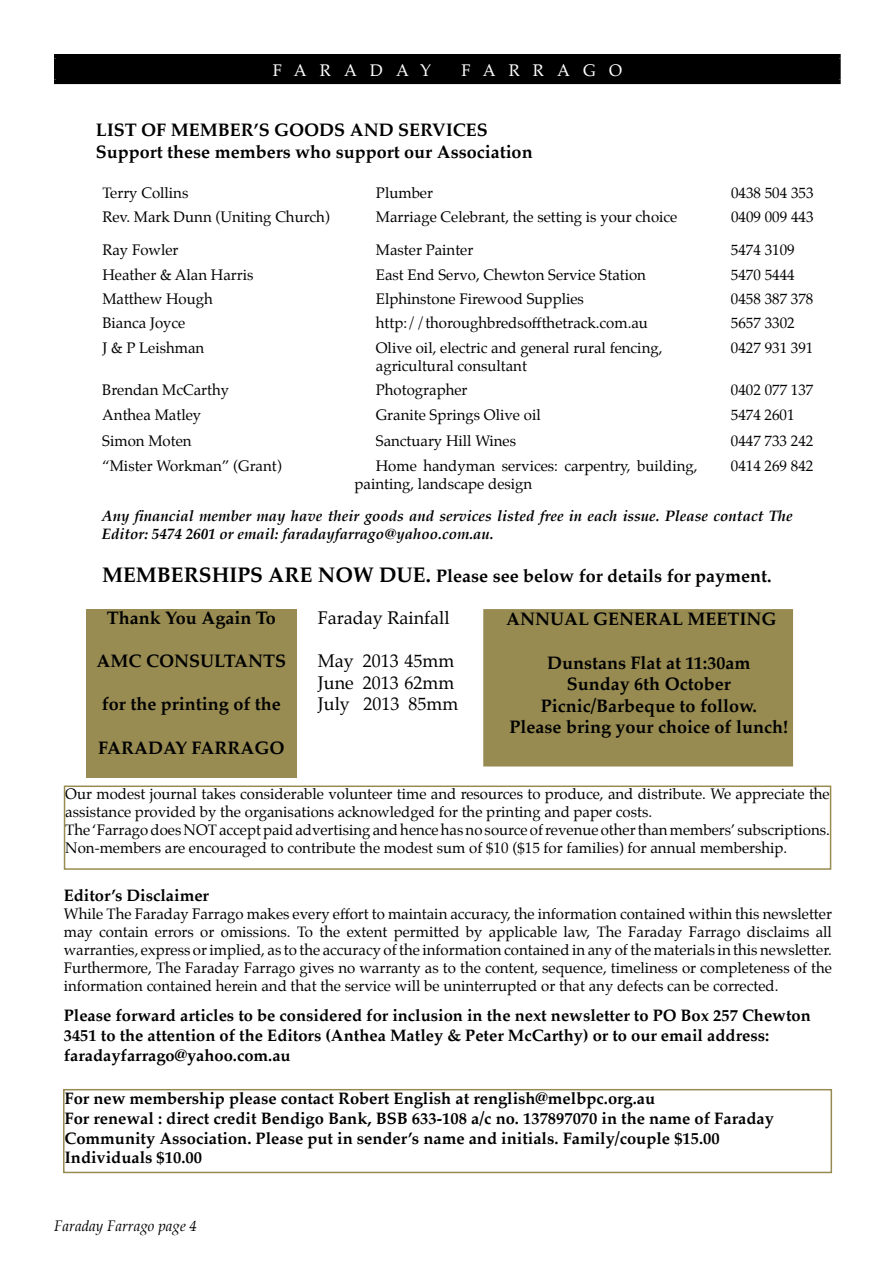
<style>
.page{position:relative;width:893px;height:1263px;background:#fff}
.page>*{position:absolute;margin:0;border:0;box-sizing:border-box;transform-origin:0 0}
.t1{font:700 18px/21.6px "Palatino";color:#000}
.t2{font:18px/21.6px "Palatino";color:#000}
.t3{font:700 16.5px/19.8px "Palatino";color:#000}
.t4{font:16.5px "Palatino";letter-spacing:.8em;color:#fff}
.t5{font:15px/18px "Palatino";color:#000}
.t6{font:italic 700 15px/18px "Palatino";color:#000}
.t7{font:italic 15px "Palatino";color:#000}
.s1{font-size:21px}
</style>
<div class="page">
<div style="left:56px;top:56px;width:782px;height:26px;background:#000"></div>
<div style="left:54px;top:54px;width:787px;height:5px;background:#000"></div>
<hr style="left:54px;top:59px;width:4px;height:21px;background:#000">
<div style="left:836px;top:59px;width:5px;height:21px;background:#000"></div>
<hr style="left:54px;top:80px;width:787px;height:4px;background:#000">
<div style="left:86px;top:609px;width:211px;height:168px;background:#988c52"></div>
<div style="left:63px;top:1089px;width:769px;height:84px;border:2px solid #978b51"></div>
<div style="left:64px;top:785px;width:767px;height:85px;border:2px solid #988c52"></div>
<div style="left:484px;top:610px;width:308px;height:156px;background:#978b51"></div>
<div style="left:483px;top:609px;width:310px;height:157px;border:2px solid #978b51"></div>
<p class="t4" style="left:273px;top:56px;width:160px">FARADAY</p>
<p class="t4" style="left:462px;top:56px;width:162px">FARRAGO</p>
<p class="t1" style="left:96px;top:119px;width:438px">LIST OF MEMBER’S GOODS AND SERVICES<br>Support these members who support our Association</p>
<p class="t5" style="left:102px;top:183px;width:87px">Terry Collins</p>
<p class="t5" style="left:376px;top:183px;width:59px">Plumber</p>
<p class="t5" style="left:731px;top:183px;width:84px">0438 504 353</p>
<p class="t5" style="left:102px;top:208px;width:229px">Rev. Mark Dunn (Uniting Church)</p>
<p class="t5" style="left:376px;top:208px;width:303px">Marriage Celebrant, the setting is your choice</p>
<p class="t5" style="left:731px;top:208px;width:84px">0409 009 443</p>
<p class="t5" style="left:102px;top:241px;width:78px">Ray Fowler</p>
<p class="t5" style="left:376px;top:241px;width:99px">Master Painter</p>
<p class="t5" style="left:731px;top:241px;width:65px">5474 3109</p>
<p class="t5" style="left:102px;top:266px;width:153px">Heather &amp; Alan Harris</p>
<p class="t5" style="left:376px;top:266px;width:272px">East End Servo, Chewton Service Station</p>
<p class="t5" style="left:731px;top:266px;width:65px">5470 5444</p>
<p class="t5" style="left:102px;top:290px;width:112px">Matthew Hough</p>
<p class="t5" style="left:376px;top:290px;width:210px">Elphinstone Firewood Supplies</p>
<p class="t5" style="left:731px;top:290px;width:84px">0458 387 378</p>
<p class="t5" style="left:102px;top:314px;width:85px">Bianca Joyce</p>
<p class="t5" style="left:376px;top:314px;width:274px">http://thoroughbredsoffthetrack.com.au</p>
<p class="t5" style="left:731px;top:314px;width:65px">5657 3302</p>
<p class="t5" style="left:102px;top:339px;width:103px">J &amp; P Leishman</p>
<p class="t5" style="left:376px;top:339px;width:288px">Olive oil, electric and general rural fencing, agricultural consultant</p>
<p class="t5" style="left:731px;top:339px;width:84px">0427 931 391</p>
<p class="t5" style="left:102px;top:381px;width:128px">Brendan McCarthy</p>
<p class="t5" style="left:376px;top:381px;width:93px">Photographer</p>
<p class="t5" style="left:731px;top:381px;width:84px">0402 077 137</p>
<p class="t5" style="left:102px;top:405px;width:100px">Anthea Matley</p>
<p class="t5" style="left:376px;top:405px;width:166px">Granite Springs Olive oil</p>
<p class="t5" style="left:731px;top:405px;width:65px">5474 2601</p>
<p class="t5" style="left:102px;top:432px;width:91px">Simon Moten</p>
<p class="t5" style="left:376px;top:432px;width:142px">Sanctuary Hill Wines</p>
<p class="t5" style="left:731px;top:432px;width:84px">0447 733 242</p>
<p class="t5" style="left:102px;top:456px;width:181px">“Mister Workman” (Grant)</p>
<p class="t5" style="left:355px;top:456px;width:345px;text-indent:21px">Home handyman services: carpentry, building, painting, landscape design</p>
<p class="t5" style="left:731px;top:456px;width:84px">0414 269 842</p>
<p class="t6" style="left:102px;top:506px;width:692px">Any financial member may have their goods and services listed free in each issue. Please contact The<br>Editor: 5474 2601 or email: faradayfarrago@yahoo.com.au.</p>
<p class="t1" style="left:102px;top:564px;width:671px"><span class="s1">MEMBERSHIPS ARE NOW DUE.</span> Please see below for details for payment.</p>
<p class="t1" style="left:506px;top:608px;width:272px">ANNUAL GENERAL MEETING</p>
<p class="t1" style="left:510px;top:651px;width:280px;text-align:center">Dunstans Flat at 11:30am<br>Sunday 6th October<br>Picnic/Barbeque to follow.<br>Please bring your choice of lunch!</p>
<p class="t2" style="left:318px;top:607px;width:133px">Faraday Rainfall</p>
<p class="t2" style="left:318px;top:650px;width:142px">May 2013 45mm<br>June 2013 62mm<br>July 2013 85mm</p>
<p class="t1" style="left:107px;top:606px;width:171px">Thank You Again To</p>
<p class="t1" style="left:97px;top:650px;width:191px">AMC CONSULTANTS</p>
<p class="t1" style="left:102px;top:693px;width:180px">for the printing of the</p>
<p class="t1" style="left:98px;top:736px;width:188px">FARADAY FARRAGO</p>
<p class="t5" style="left:65px;top:785px;width:766px">Our modest journal takes considerable volunteer time and resources to produce, and distribute. We appreciate the assistance provided by the organisations acknowledged for the printing and paper costs.<br>The ‘Farrago does NOT accept paid advertising and hence has no source of revenue other than members’ subscriptions.<br>Non-members are encouraged to contribute the modest sum of $10 ($15 for families) for annual membership.</p>
<p class="t3" style="left:64px;top:885px;width:147px">Editor’s Disclaimer</p>
<p class="t5" style="left:64px;top:905px;width:770px;text-align:justify">While The Faraday Farrago makes every effort to maintain accuracy, the information contained within this newsletter may contain errors or omissions. To the extent permitted by applicable law, The Faraday Farrago disclaims all warranties, express or implied, as to the accuracy of the information contained in any of the materials in this newsletter.<br>Furthermore, The Faraday Farrago gives no warranty as to the content, sequence, timeliness or completeness of the information contained herein and that the service will be uninterrupted or that any defects can be corrected.</p>
<p class="t3" style="left:64px;top:1005px;width:748px">Please forward articles to be considered for inclusion in the next newsletter to PO Box 257 Chewton<br>3451 to the attention of the Editors (Anthea Matley &amp; Peter McCarthy) or to our email address: faradayfarrago@yahoo.com.au</p>
<p class="t3" style="left:65px;top:1088px;width:711px">For new membership please contact Robert English at renglish@melbpc.org.au<br>For renewal : direct credit Bendigo Bank, BSB 633-108 a/c no. 137897070 in the name of Faraday Community Association. Please put in sender’s name and initials. Family/couple $15.00<br>Individuals $10.00</p>
<p class="t7" style="left:54px;top:1213px;width:144px">Faraday Farrago page 4</p>
</div>
